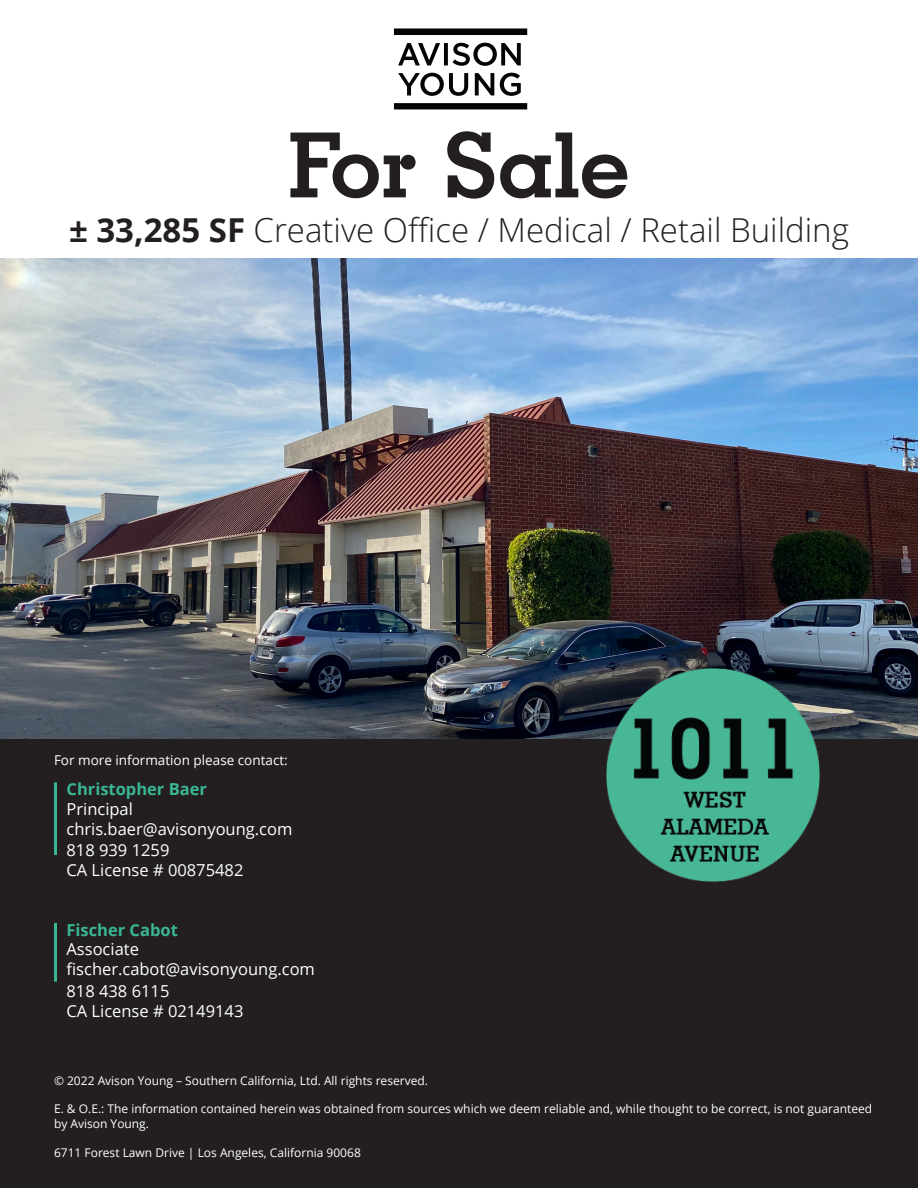
<style>
.page{position:relative;width:918px;height:1188px;background:#fff}
.page>*{position:absolute;margin:0;border:0;box-sizing:border-box;transform-origin:0 0}
.subtitle{font:700 90px "Geometric Slab 703 BT";color:#231f20}
.subtitle-2{font:300 33px "Open Sans";color:#231f20}
.t1{font:16.5px "Open Sans";color:#fff}
.t2{font:700 16.5px "Open Sans";color:#39b695}
.t3{font:13.5px "Open Sans";color:#fff}
.t4{font:12px/14.4px "Open Sans";color:#fff}
.s1{font-weight:700}
</style>
<div class="page">
<div style="left:0;top:730px;width:918px;height:458px;background:#231f20"></div>
<img style="left:0;top:258px;width:918px;height:481px">
<svg style="left:394px;top:28px;width:133px;height:7px"></svg>
<svg style="left:394px;top:103px;width:133px;height:6px"></svg>
<svg style="left:398px;top:43px;width:123px;height:23px"></svg>
<svg style="left:398px;top:73px;width:70px;height:23px"></svg>
<svg style="left:475px;top:73px;width:19px;height:22px"></svg>
<svg style="left:500px;top:73px;width:21px;height:23px"></svg>
<img style="left:606px;top:669px;width:213px;height:213px">
<hr style="left:54px;top:782px;width:3px;height:73px;background:#39b695">
<hr style="left:54px;top:923px;width:3px;height:59px;background:#39b695">
<p class="subtitle" style="left:288px;top:111px;width:343px">For Sale</p>
<p class="subtitle-2" style="left:69px;top:208px;width:781px"><span class="s1">± 33,285 SF</span> Creative Office / Medical / Retail Building</p>
<p class="t3" style="left:54px;top:751px;width:235px">For more information please contact:</p>
<p class="t2" style="left:67px;top:777px;width:142px">Christopher Baer</p>
<p class="t1" style="left:67px;top:798px;width:68px">Principal</p>
<p class="t1" style="left:67px;top:817px;width:227px">chris.baer@avisonyoung.com</p>
<p class="t1" style="left:67px;top:839px;width:104px">818 939 1259</p>
<p class="t1" style="left:67px;top:859px;width:178px">CA License # 00875482</p>
<p class="t2" style="left:67px;top:918px;width:113px">Fischer Cabot</p>
<p class="t1" style="left:67px;top:938px;width:74px">Associate</p>
<p class="t1" style="left:67px;top:958px;width:250px">fischer.cabot@avisonyoung.com</p>
<p class="t1" style="left:67px;top:979px;width:104px">818 438 6115</p>
<p class="t1" style="left:67px;top:999px;width:178px">CA License # 02149143</p>
<p class="t4" style="left:54px;top:1073px;width:376px">© 2022 Avison Young – Southern California, Ltd. All rights reserved.</p>
<p class="t4" style="left:54px;top:1101px;width:820px">E. &amp; O.E.: The information contained herein was obtained from sources which we deem reliable and, while thought to be correct, is not guaranteed by Avison Young.</p>
<p class="t4" style="left:54px;top:1145px;width:308px">6711 Forest Lawn Drive | Los Angeles, California 90068</p>
</div>
